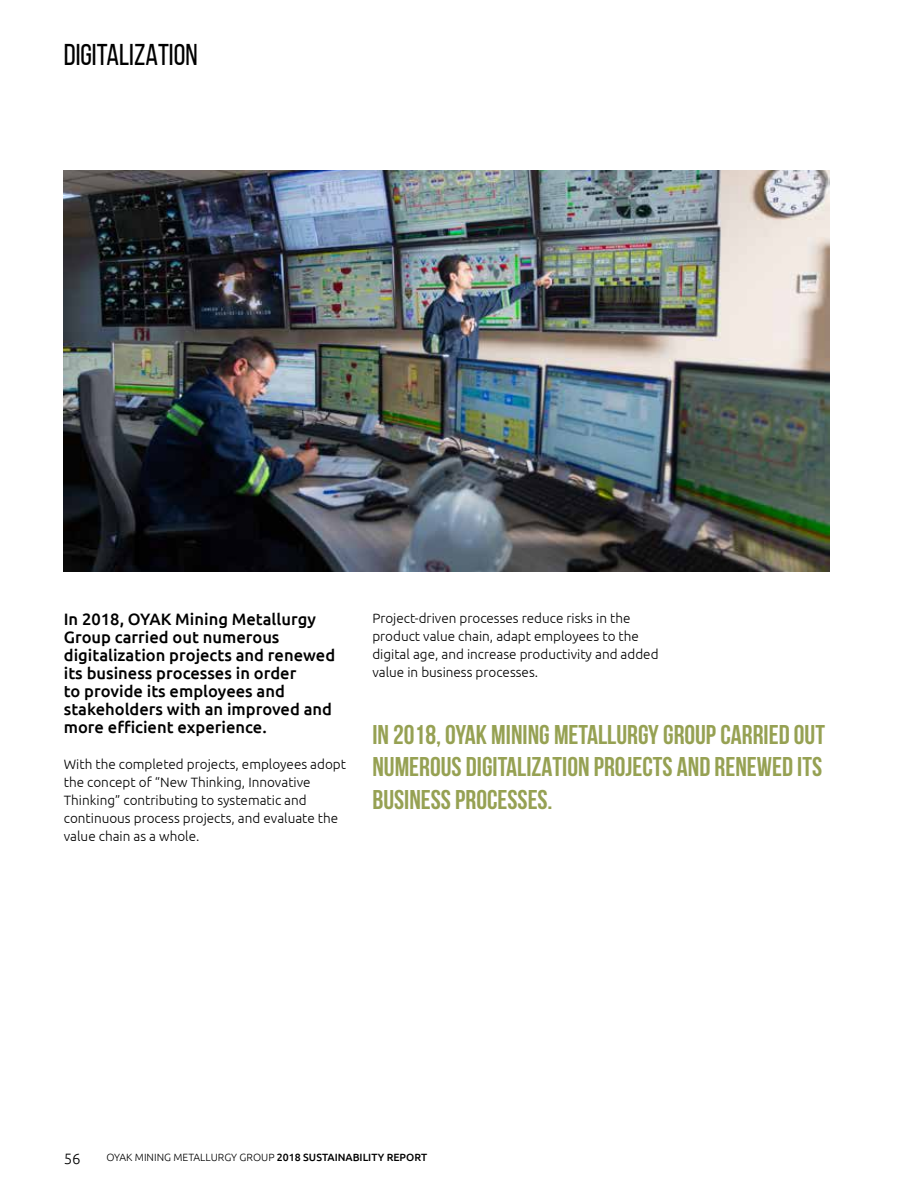
<style>
.page{position:relative;width:915px;height:1191px;background:#fff}
.page>*{position:absolute;margin:0;border:0;box-sizing:border-box;transform-origin:0 0}
.t1{font:30px "Bebas Neue";color:#000}
.t2{font:700 27px/32.4px "Bebas Neue";color:#96a153;text-align:justify}
.t3{font:500 16.5px/18px "Ubuntu";color:#000}
.t4{font:300 15px "Ubuntu";color:#000}
.t5{font:300 13.5px/18px "Ubuntu";color:#000}
.t6{font:300 10.5px "Ubuntu";color:#000}
.s1{font-weight:500}
</style>
<div class="page">
<img style="left:64px;top:170px;width:765px;height:401px">
<h1 class="t1" style="left:64px;top:38px;width:135px">DIGITALIZATION</h1>
<p class="t3" style="left:64px;top:610px;width:273px">In 2018, OYAK Mining Metallurgy<br>Group carried out numerous digitalization projects and renewed its business processes in order<br>to provide its employees and stakeholders with an improved and more efficient experience.</p>
<p class="t5" style="left:64px;top:755px;width:283px">With the completed projects, employees adopt the concept of “New Thinking, Innovative Thinking” contributing to systematic and continuous process projects, and evaluate the value chain as a whole.</p>
<p class="t5" style="left:372px;top:609px;width:287px">Project-driven processes reduce risks in the product value chain, adapt employees to the digital age, and increase productivity and added value in business processes.</p>
<h2 class="t2" style="left:372px;top:718px;width:454px">IN 2018, OYAK MINING METALLURGY GROUP CARRIED OUT NUMEROUS DIGITALIZATION PROJECTS AND RENEWED ITS BUSINESS PROCESSES.</h2>
<p class="t4" style="left:64px;top:1150px;width:18px">56</p>
<p class="t6" style="left:106px;top:1150px;width:322px">OYAK MINING METALLURGY GROUP <span class="s1">2018 SUSTAINABILITY REPORT</span></p>
</div>
